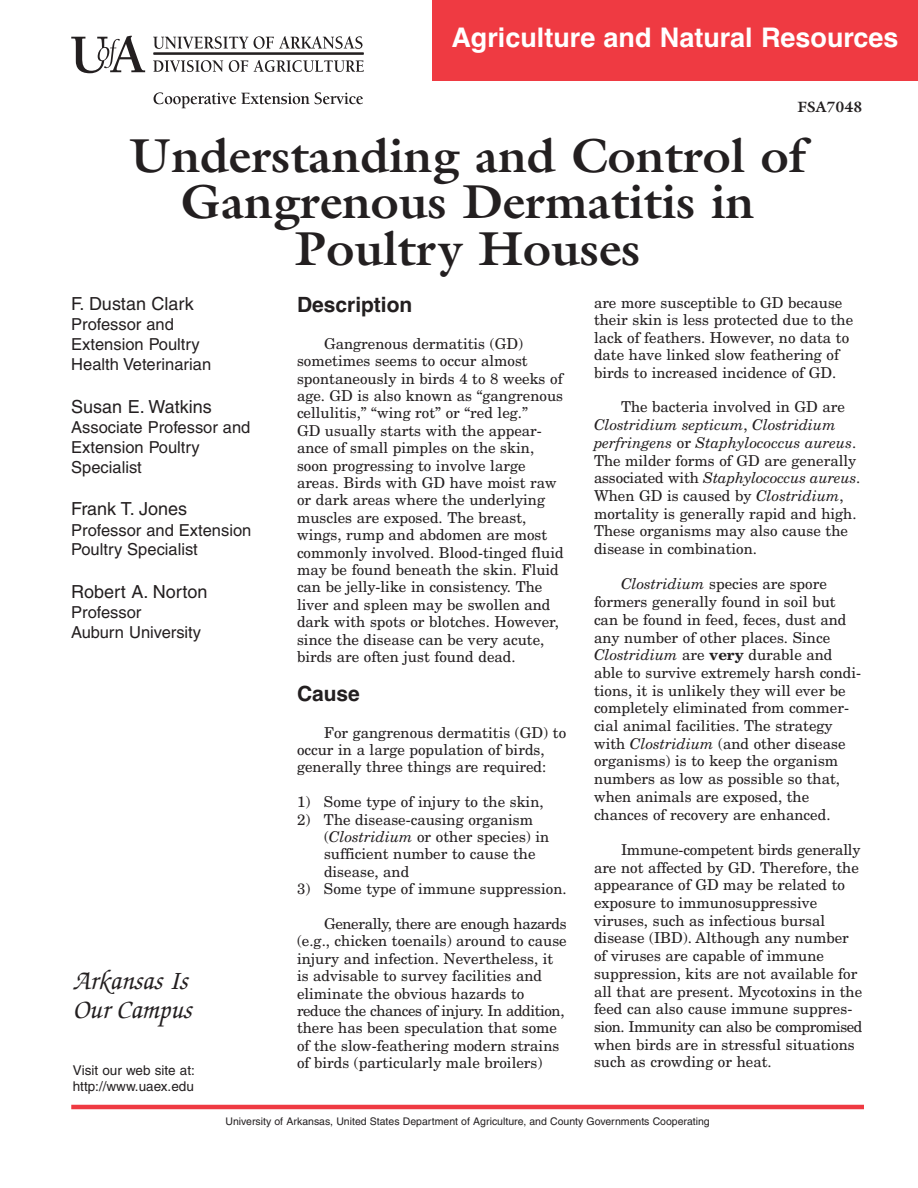
<style>
.page{position:relative;width:918px;height:1188px;background:#fff}
.page>*{position:absolute;margin:0;border:0;box-sizing:border-box;transform-origin:0 0}
.t1{font:700 48px/46.5px "Galliard";color:#231f20;text-align:center}
.t2{font:700 27px "Helvetica";color:#fff}
.t3{font:italic 500 27px "Zapf Chancery";color:#231f20}
.t4{font:700 21px "Helvetica";color:#231f20}
.t5{font:18px "Helvetica";color:#231f20}
.t6{font:16.5px "Helvetica";color:#231f20}
.t7{font:15px/17.7px "New Century Schlbk";color:#231f20}
.t8{font:italic 15px "New Century Schlbk";color:#231f20}
.t9{font:15px "New Century Schlbk";letter-spacing:-.03em;color:#231f20}
.t10{font:15px "New Century Schlbk";letter-spacing:-.02em;color:#231f20}
.t11{font:700 15px "Galliard";color:#231f20}
.t12{font:13.5px/16.2px "Helvetica";color:#231f20}
.t13{font:10.5px "Helvetica";color:#231f20}
.s1{font-style:normal}
.s2{font-style:italic}
.s3{font-weight:700}
</style>
<div class="page">
<hr style="left:71px;top:1105px;width:793px;height:4px;background:#ef3a42">
<hr style="left:153px;top:52px;width:211px;height:3px;background:#231f20">
<svg style="left:71px;top:36px;width:74px;height:37px"></svg>
<svg style="left:153px;top:36px;width:95px;height:13px"></svg>
<svg style="left:254px;top:36px;width:109px;height:13px"></svg>
<svg style="left:153px;top:60px;width:70px;height:12px"></svg>
<svg style="left:229px;top:60px;width:19px;height:12px"></svg>
<svg style="left:254px;top:60px;width:110px;height:12px"></svg>
<svg style="left:154px;top:92px;width:209px;height:16px"></svg>
<div style="left:432px;top:0;width:486px;height:81px;background:#ef3a42"></div>
<p class="t2" style="left:451px;top:28px;width:449px">Agriculture and Natural Resources</p>
<p class="t11" style="left:797px;top:101px;width:67px">FSA7048</p>
<h1 class="t1" style="left:129px;top:137px;width:678px">Understanding and Control of<br>Gangrenous Dermatitis in<br>Poultry Houses</h1>
<p class="t5" style="left:71px;top:297px;width:124px">F. Dustan Clark</p>
<p class="t4" style="left:297px;top:297px;width:117px">Description</p>
<p class="t7" style="left:594px;top:295px;width:250px">are more susceptible to GD because</p>
<p class="t6" style="left:71px;top:319px;width:104px">Professor and</p>
<p class="t7" style="left:594px;top:313px;width:261px">their skin is less protected due to the</p>
<p class="t6" style="left:71px;top:338px;width:130px">Extension Poultry</p>
<p class="t7" style="left:324px;top:336px;width:201px">Gangrenous dermatitis (GD)</p>
<p class="t7" style="left:594px;top:330px;width:257px">lack of feathers. However, no data to</p>
<p class="t6" style="left:71px;top:358px;width:142px">Health Veterinarian</p>
<p class="t7" style="left:297px;top:353px;width:232px">sometimes seems to occur almost</p>
<p class="t7" style="left:594px;top:347px;width:247px">date have linked slow feathering of</p>
<p class="t7" style="left:297px;top:371px;width:267px">spontaneously in birds 4 to 8 weeks of</p>
<p class="t7" style="left:594px;top:365px;width:244px">birds to increased incidence of GD.</p>
<p class="t7" style="left:297px;top:388px;width:268px">age. GD is also known as “gangrenous</p>
<p class="t5" style="left:71px;top:400px;width:142px">Susan E. Watkins</p>
<p class="t7" style="left:621px;top:400px;width:226px">The bacteria involved in GD are</p>
<p class="t7" style="left:297px;top:406px;width:232px">cellulitis,” “wing rot” or “red leg.”</p>
<p class="t6" style="left:71px;top:421px;width:181px">Associate Professor and</p>
<p class="t7" style="left:297px;top:423px;width:246px">GD usually starts with the appear-</p>
<p class="t8" style="left:594px;top:419px;width:243px">Clostridium septicum<span class="s1">,</span> Clostridium</p>
<p class="t6" style="left:71px;top:441px;width:130px">Extension Poultry</p>
<p class="t7" style="left:297px;top:440px;width:239px">ance of small pimples on the skin,</p>
<p class="t8" style="left:594px;top:437px;width:264px">perfringens <span class="s1">or</span> Staphylococcus aureus<span class="s1">.</span></p>
<p class="t6" style="left:71px;top:461px;width:72px">Specialist</p>
<p class="t7" style="left:297px;top:458px;width:230px">soon progressing to involve large</p>
<p class="t7" style="left:594px;top:453px;width:264px">The milder forms of GD are generally</p>
<p class="t7" style="left:297px;top:475px;width:261px">areas. Birds with GD have moist raw</p>
<p class="t8" style="left:594px;top:472px;width:268px"><span class="s1">associated with</span> Staphylococcus aureus<span class="s1">.</span></p>
<p class="t7" style="left:297px;top:493px;width:250px">or dark areas where the underlying</p>
<p class="t7" style="left:594px;top:488px;width:251px">When GD is caused by <span class="s2">Clostridium</span>,</p>
<p class="t5" style="left:71px;top:502px;width:117px">Frank T. Jones</p>
<p class="t7" style="left:297px;top:510px;width:231px">muscles are exposed. The breast,</p>
<p class="t7" style="left:594px;top:506px;width:264px">mortality is generally rapid and high.</p>
<p class="t6" style="left:71px;top:524px;width:182px">Professor and Extension</p>
<p class="t7" style="left:297px;top:527px;width:252px">wings, rump and abdomen are most</p>
<p class="t7" style="left:594px;top:524px;width:256px">These organisms may also cause the</p>
<p class="t6" style="left:71px;top:544px;width:128px">Poultry Specialist</p>
<p class="t7" style="left:297px;top:545px;width:268px">commonly involved. Blood-tinged fluid</p>
<p class="t7" style="left:594px;top:541px;width:165px">disease in combination.</p>
<p class="t7" style="left:297px;top:562px;width:263px">may be found beneath the skin. Fluid</p>
<p class="t5" style="left:71px;top:585px;width:138px">Robert A. Norton</p>
<p class="t7" style="left:297px;top:580px;width:247px">can be jelly-like in consistency. The</p>
<p class="t7" style="left:621px;top:577px;width:207px"><span class="s2">Clostridium</span> species are spore</p>
<p class="t7" style="left:297px;top:597px;width:255px">liver and spleen may be swollen and</p>
<p class="t7" style="left:594px;top:594px;width:243px">formers generally found in soil but</p>
<p class="t6" style="left:71px;top:607px;width:72px">Professor</p>
<p class="t7" style="left:297px;top:614px;width:264px">dark with spots or blotches. However,</p>
<p class="t7" style="left:594px;top:612px;width:254px">can be found in feed, feces, dust and</p>
<p class="t6" style="left:71px;top:626px;width:131px">Auburn University</p>
<p class="t7" style="left:297px;top:632px;width:249px">since the disease can be very acute,</p>
<p class="t7" style="left:594px;top:630px;width:238px">any number of other places. Since</p>
<p class="t7" style="left:297px;top:649px;width:220px">birds are often just found dead.</p>
<p class="t7" style="left:594px;top:647px;width:269px"><span class="s2">Clostridium</span> are <span class="s3">very</span> durable and able to survive extremely harsh condi-</p>
<p class="t4" style="left:297px;top:686px;width:65px">Cause</p>
<p class="t7" style="left:594px;top:683px;width:257px">tions, it is unlikely they will ever be completely eliminated from commer-</p>
<p class="t7" style="left:324px;top:725px;width:244px">For gangrenous dermatitis (GD) to</p>
<p class="t7" style="left:594px;top:718px;width:240px">cial animal facilities. The strategy</p>
<p class="t7" style="left:297px;top:742px;width:249px">occur in a large population of birds,</p>
<p class="t7" style="left:594px;top:736px;width:253px">with <span class="s2">Clostridium</span> (and other disease</p>
<p class="t7" style="left:297px;top:760px;width:251px">generally three things are required:</p>
<p class="t7" style="left:594px;top:754px;width:246px">organisms) is to keep the organism</p>
<p class="t7" style="left:594px;top:771px;width:248px">numbers as low as possible so that,</p>
<p class="t7" style="left:297px;top:794px;width:248px">1) Some type of injury to the skin,</p>
<p class="t7" style="left:594px;top:789px;width:217px">when animals are exposed, the</p>
<p class="t7" style="left:297px;top:812px;width:238px">2) The disease-causing organism</p>
<p class="t7" style="left:594px;top:807px;width:238px">chances of recovery are enhanced.</p>
<p class="t7" style="left:324px;top:829px;width:227px">(<span class="s2">Clostridium</span> or other species) in sufficient number to cause the</p>
<p class="t7" style="left:621px;top:842px;width:241px">Immune-competent birds generally</p>
<p class="t7" style="left:324px;top:864px;width:87px">disease, and</p>
<p class="t7" style="left:594px;top:860px;width:266px">are not affected by GD. Therefore, the</p>
<p class="t7" style="left:297px;top:881px;width:271px">3) Some type of immune suppression.</p>
<p class="t7" style="left:594px;top:878px;width:253px">appearance of GD may be related to exposure to immunosuppressive</p>
<p class="t10" style="left:324px;top:918px;width:244px">Generally, there are enough hazards</p>
<p class="t7" style="left:594px;top:913px;width:233px">viruses, such as infectious bursal</p>
<p class="t7" style="left:297px;top:934px;width:271px">(e.g., chicken toenails) around to cause</p>
<p class="t7" style="left:594px;top:931px;width:256px">disease (IBD). Although any number</p>
<p class="t7" style="left:297px;top:951px;width:258px">injury and infection. Nevertheless, it</p>
<p class="t7" style="left:594px;top:948px;width:232px">of viruses are capable of immune</p>
<p class="t3" style="left:73px;top:970px;width:116px">Arkansas Is</p>
<p class="t7" style="left:297px;top:968px;width:247px">is advisable to survey facilities and</p>
<p class="t7" style="left:594px;top:966px;width:265px">suppression, kits are not available for</p>
<p class="t7" style="left:297px;top:986px;width:229px">eliminate the obvious hazards to</p>
<p class="t7" style="left:594px;top:984px;width:270px">all that are present. Mycotoxins in the</p>
<p class="t3" style="left:73px;top:999px;width:120px">Our Campus</p>
<p class="t9" style="left:297px;top:1005px;width:269px">reduce the chances of injury. In addition,</p>
<p class="t7" style="left:594px;top:1001px;width:260px">feed can also cause immune suppres-</p>
<p class="t7" style="left:297px;top:1021px;width:262px">there has been speculation that some</p>
<p class="t9" style="left:594px;top:1021px;width:270px">sion. Immunity can also be compromised</p>
<p class="t7" style="left:297px;top:1038px;width:264px">of the slow-feathering modern strains</p>
<p class="t7" style="left:594px;top:1037px;width:262px">when birds are in stressful situations</p>
<p class="t7" style="left:297px;top:1055px;width:247px">of birds (particularly male broilers)</p>
<p class="t7" style="left:594px;top:1055px;width:179px">such as crowding or heat.</p>
<p class="t12" style="left:73px;top:1064px;width:124px">Visit our web site at: http://www.uaex.edu</p>
<p class="t13" style="left:225px;top:1118px;width:486px">University of Arkansas, United States Department of Agriculture, and County Governments Cooperating</p>
</div>
